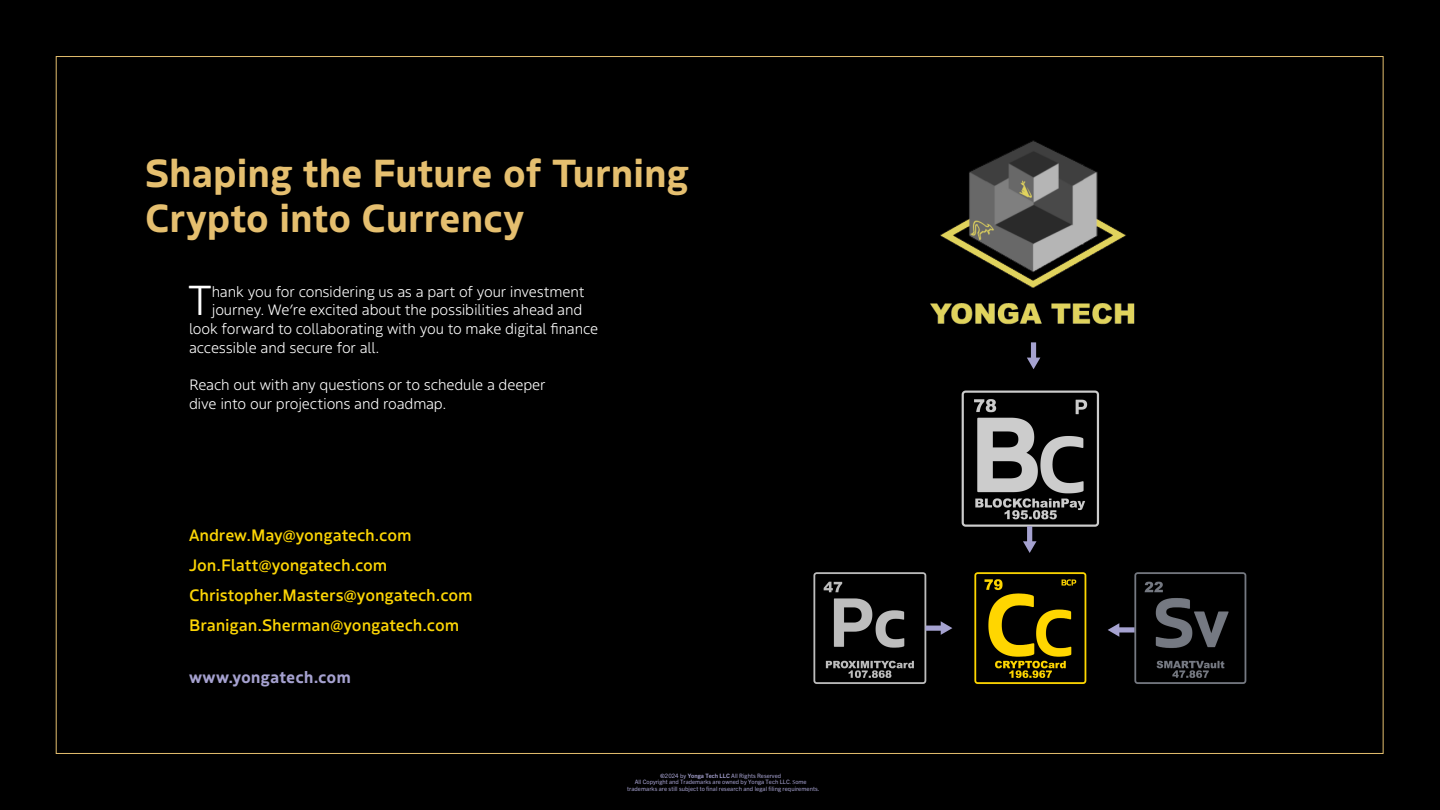
<style>
.page{position:relative;width:1440px;height:810px;background:#000}
.page>*{position:absolute;margin:0;border:0;box-sizing:border-box;transform-origin:0 0}
.t1{font:300 41.78px "Boreal";color:#fff}
.t2{font:700 39px/45px "Boreal";letter-spacing:-.015em;color:#e5bf6f}
.t3{font:500 16.5px "Boreal";letter-spacing:-.005em;color:#fcd505}
.t4{font:700 16.5px "Boreal";letter-spacing:-.005em;color:#a5a1cf}
.t5{font:300 15px/18.8px "Boreal";letter-spacing:-.01em;color:#fff}
.t6{font:6px/6.5px "Trade Gothic Next LT Pro";color:#a5a1cf;text-align:center}
.s1{font-family:"Brandon Grotesque";font-weight:700}
.s2{font-weight:700}
.s3{font-family:"Minion Pro"}
</style>
<div class="page">
<div style="left:56px;top:56px;width:1328px;height:698px;background:#000;border:1px solid #e5bf6f"></div>
<img style="left:930px;top:140px;width:205px;height:185px">
<svg style="left:1027px;top:342px;width:13px;height:27px"></svg>
<img style="left:961px;top:390px;width:139px;height:137px">
<svg style="left:1023px;top:526px;width:14px;height:27px"></svg>
<img style="left:974px;top:572px;width:113px;height:112px">
<img style="left:813px;top:572px;width:114px;height:112px">
<svg style="left:926px;top:621px;width:26px;height:14px"></svg>
<img style="left:1134px;top:572px;width:113px;height:112px">
<svg style="left:1108px;top:623px;width:27px;height:14px"></svg>
<p class="t2" style="left:145px;top:148px;width:546px">Shaping the Future of Turning<br>Crypto into Currency</p>
<p class="t1" style="left:188px;top:267px;width:25px">T</p>
<p class="t5" style="left:212px;top:281px;width:374px">hank you for considering us as a part of your investment</p>
<p class="t5" style="left:212px;top:300px;width:372px">journey. We’re excited about the possibilities ahead and</p>
<p class="t5" style="left:189px;top:318px;width:411px">look forward to collaborating with you to make digital finance</p>
<p class="t5" style="left:189px;top:337px;width:192px">accessible and secure for all.</p>
<p class="t5" style="left:189px;top:375px;width:358px">Reach out with any questions or to schedule a deeper dive into our projections and roadmap.</p>
<p class="t3" style="left:189px;top:522px;width:224px">Andrew.May@yongatech.com</p>
<p class="t3" style="left:189px;top:552px;width:200px">Jon.Flatt@yongatech.com</p>
<p class="t3" style="left:189px;top:582px;width:285px">Christopher.Masters@yongatech.com</p>
<p class="t3" style="left:189px;top:612px;width:272px">Branigan.Sherman@yongatech.com</p>
<p class="t4" style="left:189px;top:664px;width:163px">www.yongatech.com</p>
<p class="t6" style="left:635px;top:772px;width:173px"><span class="s1">©</span>2024 by <span class="s2">Yonga Tech LLC</span> All Rights Reserved<br>All Copyright and Trademarks are owned by Yonga Tech LLC<span class="s3">. S</span>ome</p>
<p class="t6" style="left:627px;top:786px;width:194px">trademarks are still subject to final research and legal filing requirements.</p>
</div>
